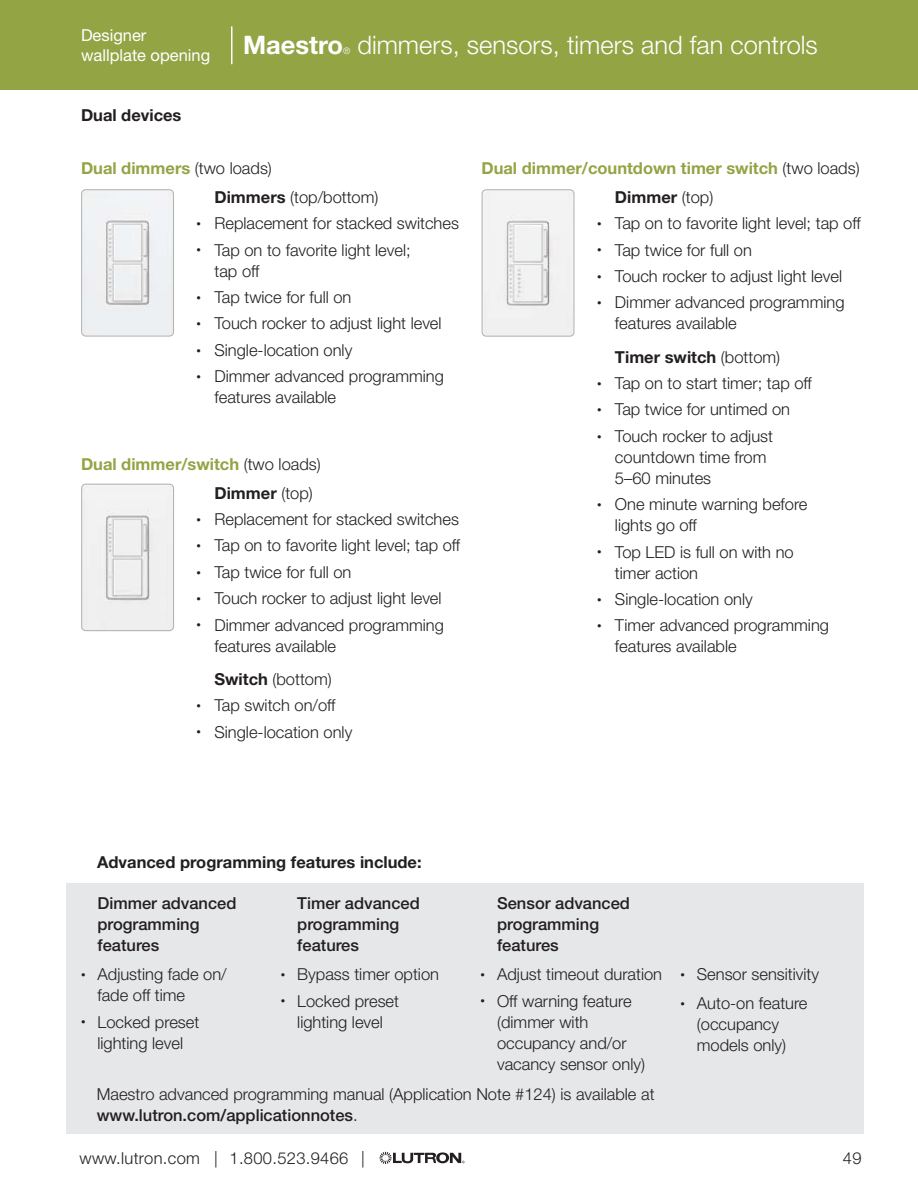
<style>
.page{position:relative;width:918px;height:1188px;background:#fff}
.page>*{position:absolute;margin:0;border:0;box-sizing:border-box;transform-origin:0 0}
.t1{font:300 25.5px "Helvetica Neue LT Std";color:#fff}
.t2{font:700 25.5px "Helvetica Neue LT Std";color:#fff}
.t3{font:300 16.5px/21px "Helvetica Neue LT Std";color:#231f20}
.t4{font:500 16.5px/21px "Helvetica Neue LT Std";color:#231f20}
.t5{font:700 16.5px/29.1px "Helvetica Neue LT Std";color:#93a445}
.t6{font:700 16.5px "Helvetica Neue LT Std";color:#231f20}
.t7{font:300 16.5px "Helvetica Neue LT Std";letter-spacing:.02em;color:#231f20}
.t8{font:16.5px/19.8px "Helvetica Neue LT Std";color:#fff}
.t9{font:300 9px "Helvetica Neue LT Std";color:#fff}
.s1{font-weight:700;color:#93a445}
.s2{font-weight:700}
.s3{font-size:9px}
.s4{font-weight:300;color:#231f20}
.s5{color:#231f20}
.s6{font-weight:300}
.s7{font-weight:500}
</style>
<div class="page">
<svg style="left:81px;top:483px;width:93px;height:149px"></svg>
<svg style="left:81px;top:189px;width:93px;height:148px"></svg>
<svg style="left:380px;top:1152px;width:85px;height:12px"></svg>
<div style="left:0;top:0;width:918px;height:90px;background:#93a445"></div>
<hr style="left:231px;top:26px;width:1px;height:38px;background:#fff">
<div style="left:66px;top:883px;width:798px;height:251px;background:#e6e7e8"></div>
<svg style="left:481px;top:189px;width:94px;height:148px"></svg>
<p class="t8" style="left:81px;top:25px;width:131px">Designer wallplate opening</p>
<p class="t6" style="left:81px;top:105px;width:102px">Dual devices</p>
<h1 class="t2" style="left:243px;top:29px;width:102px">Maestro</h1>
<p class="t9" style="left:343px;top:45px;width:9px">®</p>
<h1 class="t1" style="left:357px;top:30px;width:462px">dimmers, sensors, timers and fan controls</h1>
<p class="t3" style="left:215px;top:153px;width:166px;line-height:29.1px;text-indent:-134px"><span class="s1">Dual dimmers</span> (two loads)<br><span class="s2">Dimmers</span> (top/bottom)</p>
<p class="t3" style="left:196px;top:213px;width:264px"><span class="s3">•</span> Replacement for stacked switches</p>
<p class="t3" style="left:214px;top:239px;width:198px;text-indent:-18px"><span class="s3">•</span> Tap on to favorite light level; tap off</p>
<p class="t3" style="left:196px;top:286px;width:156px"><span class="s3">•</span> Tap twice for full on</p>
<p class="t3" style="left:196px;top:313px;width:247px"><span class="s3">•</span> Touch rocker to adjust light level</p>
<p class="t3" style="left:196px;top:339px;width:157px"><span class="s3">•</span> Single-location only</p>
<p class="t3" style="left:214px;top:366px;width:231px;text-indent:-18px"><span class="s3">•</span> Dimmer advanced programming features available</p>
<p class="t5" style="left:215px;top:449px;width:108px;text-indent:-134px">Dual dimmer/switch <span class="s4">(two loads)<br></span><span class="s5">Dimmer</span> <span class="s4">(top)</span></p>
<p class="t3" style="left:196px;top:508px;width:264px"><span class="s3">•</span> Replacement for stacked switches</p>
<p class="t3" style="left:196px;top:535px;width:265px"><span class="s3">•</span> Tap on to favorite light level; tap off</p>
<p class="t3" style="left:196px;top:561px;width:156px"><span class="s3">•</span> Tap twice for full on</p>
<p class="t3" style="left:196px;top:588px;width:247px"><span class="s3">•</span> Touch rocker to adjust light level</p>
<p class="t3" style="left:214px;top:614px;width:231px;text-indent:-18px"><span class="s3">•</span> Dimmer advanced programming features available</p>
<p class="t3" style="left:214px;top:668px;width:119px"><span class="s2">Switch</span> (bottom)</p>
<p class="t3" style="left:196px;top:694px;width:141px"><span class="s3">•</span> Tap switch on/off</p>
<p class="t3" style="left:196px;top:721px;width:157px"><span class="s3">•</span> Single-location only</p>
<p class="t5" style="left:615px;top:153px;width:246px;text-indent:-134px">Dual dimmer/countdown timer switch <span class="s4">(two loads)<br></span><span class="s5">Dimmer</span> <span class="s4">(top)</span></p>
<p class="t3" style="left:597px;top:213px;width:265px"><span class="s3">•</span> Tap on to favorite light level; tap off</p>
<p class="t3" style="left:597px;top:239px;width:156px"><span class="s3">•</span> Tap twice for full on</p>
<p class="t3" style="left:597px;top:265px;width:247px"><span class="s3">•</span> Touch rocker to adjust light level</p>
<p class="t3" style="left:615px;top:292px;width:231px;text-indent:-18px"><span class="s3">•</span> Dimmer advanced programming features available</p>
<p class="t6" style="left:615px;top:347px;width:167px">Timer switch <span class="s6">(bottom)</span></p>
<p class="t3" style="left:597px;top:372px;width:216px"><span class="s3">•</span> Tap on to start timer; tap off</p>
<p class="t3" style="left:597px;top:399px;width:195px"><span class="s3">•</span> Tap twice for untimed on</p>
<p class="t3" style="left:615px;top:425px;width:160px;text-indent:-18px"><span class="s3">•</span> Touch rocker to adjust countdown time from<br>5–60 minutes</p>
<p class="t3" style="left:615px;top:494px;width:194px;text-indent:-18px"><span class="s3">•</span> One minute warning before lights go off</p>
<p class="t3" style="left:615px;top:541px;width:180px;text-indent:-18px"><span class="s3">•</span> Top LED is full on with no timer action</p>
<p class="t3" style="left:597px;top:588px;width:157px"><span class="s3">•</span> Single-location only</p>
<p class="t3" style="left:615px;top:615px;width:216px;text-indent:-18px"><span class="s3">•</span> Timer advanced programming features available</p>
<p class="t6" style="left:97px;top:852px;width:326px">Advanced programming features include:</p>
<p class="t4" style="left:98px;top:892px;width:141px">Dimmer advanced programming features</p>
<p class="t3" style="left:97px;top:963px;width:131px;text-indent:-16px"><span class="s3">•</span> Adjusting fade on/ fade off time</p>
<p class="t3" style="left:81px;top:1011px;width:120px;text-align:center"><span class="s3">•</span> Locked preset lighting level</p>
<p class="t4" style="left:297px;top:892px;width:124px">Timer advanced programming features</p>
<p class="t3" style="left:281px;top:963px;width:160px"><span class="s3">•</span> Bypass timer option</p>
<p class="t3" style="left:281px;top:990px;width:120px;text-align:center"><span class="s3">•</span> Locked preset lighting level</p>
<p class="t4" style="left:497px;top:892px;width:134px">Sensor advanced programming features</p>
<p class="t3" style="left:481px;top:963px;width:183px"><span class="s3">•</span> Adjust timeout duration</p>
<p class="t3" style="left:497px;top:990px;width:149px;text-indent:-16px"><span class="s3">•</span> Off warning feature (dimmer with occupancy and/or vacancy sensor only)</p>
<p class="t3" style="left:680px;top:963px;width:140px"><span class="s3">•</span> Sensor sensitivity</p>
<p class="t3" style="left:697px;top:993px;width:112px;text-indent:-16px"><span class="s3">•</span> Auto-on feature (occupancy models only)</p>
<p class="t3" style="left:97px;top:1083px;width:559px">Maestro advanced programming manual (Application Note #124) is available at <span class="s7">www.lutron.com/applicationnotes</span>.</p>
<p class="t7" style="left:79px;top:1148px;width:287px">www.lutron.com | 1.800.523.9466 |</p>
<p class="t3" style="left:843px;top:1147px;width:20px">49</p>
</div>
